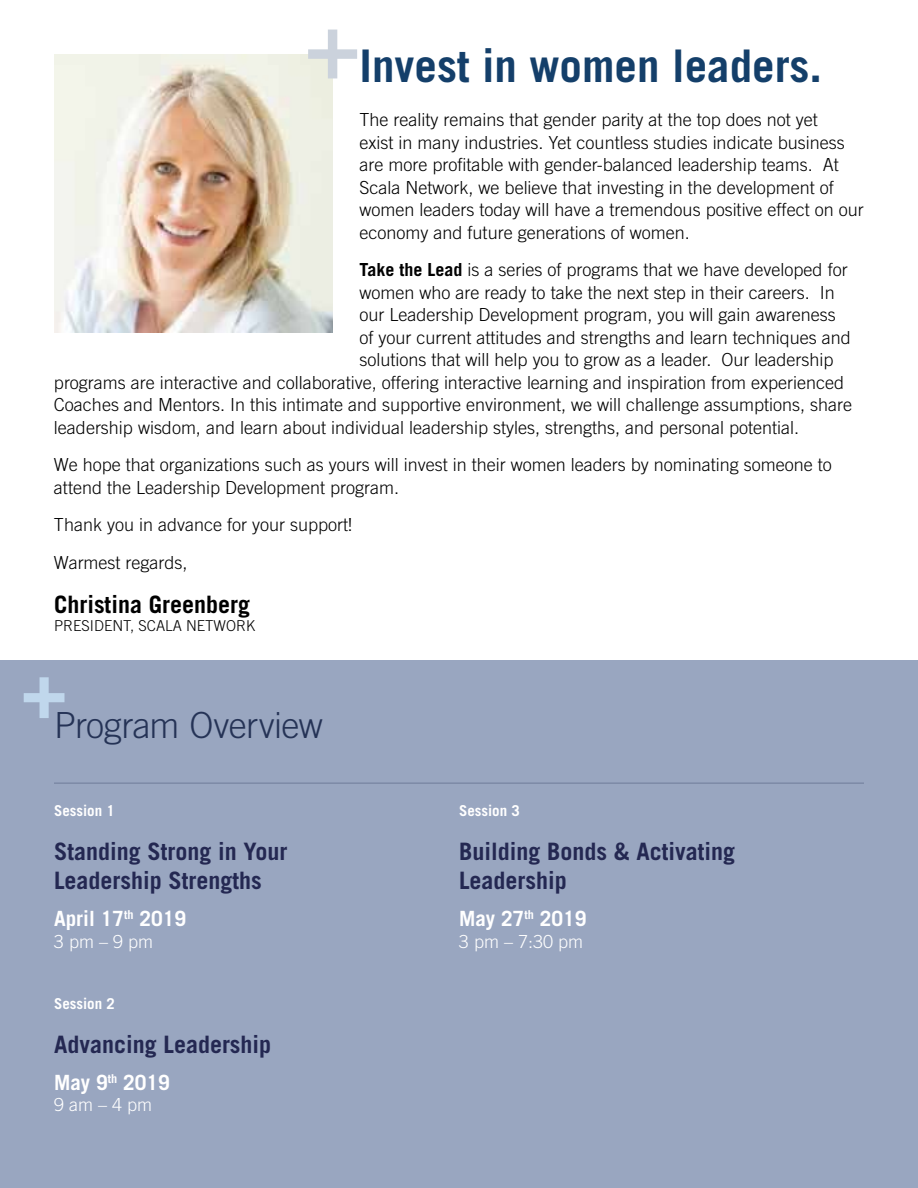
<style>
.page{position:relative;width:918px;height:1188px;background:#fff}
.page>*{position:absolute;margin:0;border:0;box-sizing:border-box;transform-origin:0 0}
.t1{font:700 75px "Trade Gothic";color:#c0d7ec}
.t2{font:700 45px "Trade Gothic";color:#143f6a}
.t3{font:300 36px "Trade Gothic";letter-spacing:-.015em;color:#253356}
.t4{font:700 24px/28.8px "Trade Gothic";color:#242852}
.t5{font:700 24px "Trade Gothic";color:#000}
.t6{font:700 21px "Trade Gothic";color:#fff}
.t7{font:300 18px/22.5px "Trade Gothic";color:#000}
.t8{font:300 18px "Trade Gothic";color:#fff}
.t9{font:700 15px "Trade Gothic";color:#fff}
.t10{font:300 15px "Trade Gothic";color:#000}
.s1{font-weight:700}
</style>
<div class="page">
<img style="left:54px;top:54px;width:279px;height:279px">
<div style="left:0;top:660px;width:918px;height:528px;background:#99a6c0"></div>
<svg style="left:308px;top:30px;width:49px;height:48px"></svg>
<hr style="left:54px;top:782px;width:810px;height:2px;background:#253356">
<h2 class="t2" style="left:360px;top:39px;width:464px">Invest in women leaders.</h2>
<p class="t7" style="left:360px;top:108px;width:506px">The reality remains that gender parity at the top does not yet<br>exist in many industries. Yet countless studies indicate business are more profitable with gender-balanced leadership teams. At Scala Network, we believe that investing in the development of women leaders today will have a tremendous positive effect on our economy and future generations of women.</p>
<p class="t7" style="left:360px;top:258px;width:490px"><span class="s1">Take the Lead</span> is a series of programs that we have developed for</p>
<p class="t7" style="left:360px;top:281px;width:477px">women who are ready to take the next step in their careers. In</p>
<p class="t7" style="left:360px;top:303px;width:478px">our Leadership Development program, you will gain awareness</p>
<p class="t7" style="left:360px;top:326px;width:493px">of your current attitudes and strengths and learn techniques and</p>
<p class="t7" style="left:360px;top:348px;width:475px">solutions that will help you to grow as a leader. Our leadership</p>
<p class="t7" style="left:54px;top:371px;width:792px">programs are interactive and collaborative, offering interactive learning and inspiration from experienced</p>
<p class="t7" style="left:54px;top:393px;width:800px">Coaches and Mentors. In this intimate and supportive environment, we will challenge assumptions, share</p>
<p class="t7" style="left:54px;top:416px;width:747px">leadership wisdom, and learn about individual leadership styles, strengths, and personal potential.</p>
<p class="t7" style="left:54px;top:453px;width:779px">We hope that organizations such as yours will invest in their women leaders by nominating someone to attend the Leadership Development program.</p>
<p class="t7" style="left:54px;top:506px;width:300px;line-height:37.5px">Thank you in advance for your support!<br>Warmest regards,</p>
<h3 class="t5" style="left:54px;top:589px;width:198px">Christina Greenberg</h3>
<p class="t10" style="left:54px;top:616px;width:203px">PRESIDENT, SCALA NETWORK</p>
<h1 class="t1" style="left:22px;top:645px;width:47px">+</h1>
<h3 class="t3" style="left:54px;top:704px;width:270px">Program Overview</h3>
<p class="t9" style="left:54px;top:802px;width:62px">Session 1</p>
<h3 class="t4" style="left:54px;top:837px;width:235px">Standing Strong in Your<br>Leadership Strengths</h3>
<p class="t6" style="left:54px;top:906px;width:134px">April 17<sup>th</sup> 2019</p>
<p class="t8" style="left:54px;top:931px;width:101px">3 pm – 9 pm</p>
<p class="t9" style="left:54px;top:994px;width:62px">Session 2</p>
<h3 class="t4" style="left:54px;top:1029px;width:219px">Advancing Leadership</h3>
<p class="t6" style="left:54px;top:1069px;width:117px">May 9<sup>th</sup> 2019</p>
<p class="t8" style="left:54px;top:1094px;width:100px">9 am – 4 pm</p>
<p class="t9" style="left:459px;top:802px;width:62px">Session 3</p>
<h3 class="t4" style="left:459px;top:837px;width:278px">Building Bonds &amp; Activating<br>Leadership</h3>
<p class="t6" style="left:459px;top:906px;width:129px">May 27<sup>th</sup> 2019</p>
<p class="t8" style="left:459px;top:931px;width:126px">3 pm – 7:30 pm</p>
</div>
